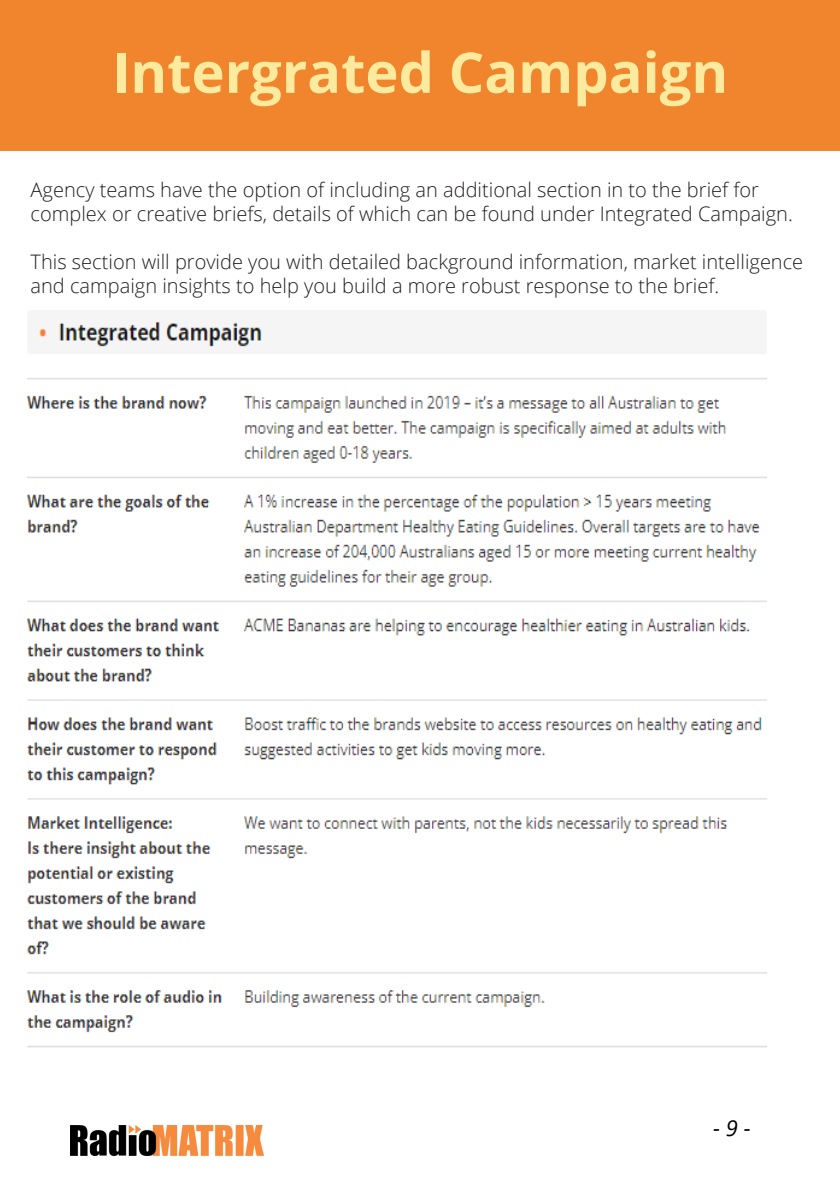
<style>
.page{position:relative;width:840px;height:1191px;background:#fff}
.page>*{position:absolute;margin:0;border:0;box-sizing:border-box;transform-origin:0 0}
.H1_Heading{font:700 56px "Open Sans";color:#fcea9e}
.t1{font:italic 22px "Open Sans";color:#000}
.Impact{font:300 20px/24px "Open Sans";color:#231f20}
</style>
<div class="page">
<div style="left:0;top:0;width:839px;height:151px;background:#f1852e"></div>
<img style="left:71px;top:1125px;width:192px;height:30px">
<img style="left:26px;top:322px;width:741px;height:726px">
<p class="H1_Heading" style="left:112px;top:33px;width:617px">Intergrated Campaign</p>
<p class="Impact" style="left:31px;top:177px;width:763px">Agency teams have the option of including an additional section in to the brief for complex or creative briefs, details of which can be found under Integrated Campaign.</p>
<p class="Impact" style="left:31px;top:249px;width:773px">This section will provide you with detailed background information, market intelligence and campaign insights to help you build a more robust response to the brief.</p>
<p class="t1" style="left:713px;top:1112px;width:39px">- 9 -</p>
</div>
